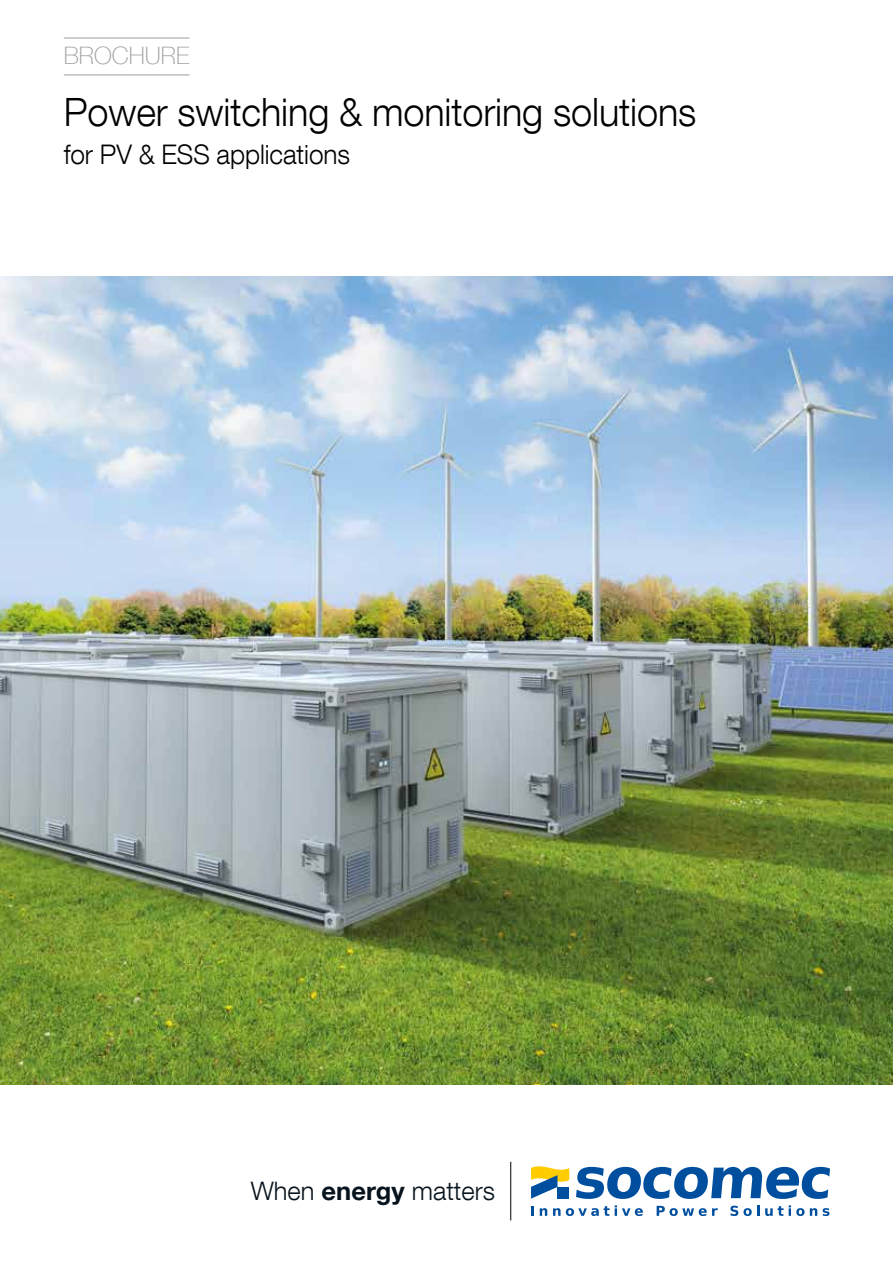
<style>
.page{position:relative;width:893px;height:1263px;background:#fff}
.page>*{position:absolute;margin:0;border:0;box-sizing:border-box;transform-origin:0 0}
.t1{font:300 39px "Helvetica Neue LT Com";letter-spacing:-.005em;color:#000}
.t2{font:300 27px "Helvetica Neue LT Com";letter-spacing:-.005em;color:#000}
.t3{font:300 25.5px "Helvetica Neue LT Com";color:#07131c}
.t4{font:100 24px "Helvetica Neue LT Com";color:#9d9d9c}
.s1{font-weight:700}
</style>
<div class="page">
<svg style="left:576px;top:1167px;width:254px;height:32px"></svg>
<svg style="left:531px;top:1206px;width:3px;height:10px"></svg>
<svg style="left:540px;top:1208px;width:7px;height:8px"></svg>
<svg style="left:553px;top:1205px;width:90px;height:11px"></svg>
<svg style="left:657px;top:1206px;width:61px;height:10px"></svg>
<svg style="left:730px;top:1205px;width:29px;height:11px"></svg>
<svg style="left:765px;top:1205px;width:39px;height:11px"></svg>
<svg style="left:810px;top:1208px;width:7px;height:8px"></svg>
<svg style="left:823px;top:1208px;width:6px;height:8px"></svg>
<svg style="left:531px;top:1166px;width:38px;height:33px"></svg>
<hr style="left:510px;top:1162px;width:1px;height:58px;background:#000">
<img style="left:0;top:276px;width:893px;height:808px">
<hr style="left:892px;top:374px;width:1px;height:889px;background:#004f9f">
<hr style="left:64px;top:38px;width:125px;height:1px;background:#9d9d9c">
<hr style="left:64px;top:75px;width:125px;height:1px;background:#9d9d9c">
<p class="t4" style="left:64px;top:41px;width:127px">BROCHURE</p>
<p class="t1" style="left:64px;top:88px;width:634px">Power switching &amp; monitoring solutions</p>
<p class="t2" style="left:64px;top:137px;width:288px">for PV &amp; ESS applications</p>
<p class="t3" style="left:251px;top:1175px;width:246px">When <span class="s1">energy</span> matters</p>
</div>
